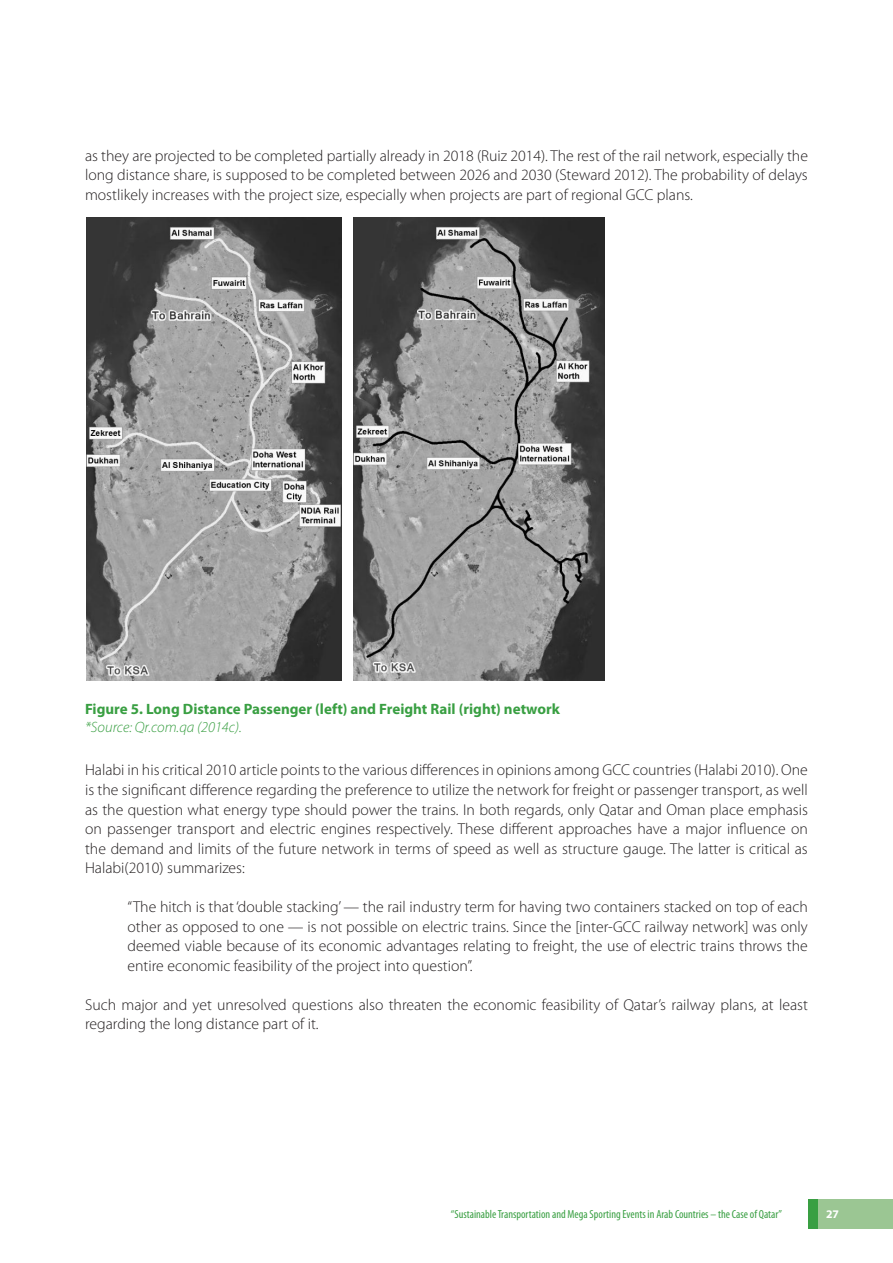
<style>
.page{position:relative;width:893px;height:1263px;background:#fff}
.page>*{position:absolute;margin:0;border:0;box-sizing:border-box;transform-origin:0 0}
.Body_Inside{font:300 15.75px/19.5px "Myriad Pro";color:#231f20;text-align:justify}
.table_title{font:700 15px/18px "Myriad Pro";color:#399f42}
.t1{font:13.95px/24.5px "Cambria";color:#000}
.t2{font:condensed 11.7px "Myriad Pro";color:#399f42}
.t3{font:700 11.7px "Myriad Pro";color:#fff}
.s1{font-weight:300;font-style:italic}
</style>
<div class="page">
<div style="left:808px;top:1199px;width:60px;height:30px;background:#399f42"></div>
<div style="left:818px;top:1199px;width:75px;height:30px;background:#9bc693"></div>
<img style="left:87px;top:217px;width:254px;height:464px">
<img style="left:354px;top:217px;width:251px;height:464px">
<p class="t1" style="left:87px;top:139px;width:158px">part of regional GCC plans.</p>
<p class="t1" style="left:87px;top:188px;width:429px">Figure 5. Long Distance Passenger (left) and Freight Rail (right) network</p>
<p class="Body_Inside" style="left:85px;top:146px;width:724px">as they are projected to be completed partially already in 2018 (Ruiz 2014). The rest of the rail network, especially the long distance share, is supposed to be completed between 2026 and 2030 (Steward 2012). The probability of delays mostlikely increases with the project size, especially when projects are part of regional GCC plans.</p>
<p class="table_title" style="left:85px;top:700px;width:476px">Figure 5. Long Distance Passenger (left) and Freight Rail (right) network <span class="s1">*Source: Qr.com.qa (2014c).</span></p>
<p class="Body_Inside" style="left:85px;top:761px;width:724px">Halabi in his critical 2010 article points to the various differences in opinions among GCC countries (Halabi 2010). One is the significant difference regarding the preference to utilize the network for freight or passenger transport, as well as the question what energy type should power the trains. In both regards, only Qatar and Oman place emphasis on passenger transport and electric engines respectively. These different approaches have a major influence on the demand and limits of the future network in terms of speed as well as structure gauge. The latter is critical as Halabi(2010) summarizes:</p>
<p class="Body_Inside" style="left:128px;top:897px;width:682px">“The hitch is that ‘double stacking’ — the rail industry term for having two containers stacked on top of each other as opposed to one — is not possible on electric trains. Since the [inter-GCC railway network] was only deemed viable because of its economic advantages relating to freight, the use of electric trains throws the entire economic feasibility of the project into question”.</p>
<p class="Body_Inside" style="left:85px;top:995px;width:724px">Such major and yet unresolved questions also threaten the economic feasibility of Qatar’s railway plans, at least regarding the long distance part of it.</p>
<p class="t1" style="left:87px;top:759px;width:573px">countries (Halabi 2010). One is the significant difference regarding the preference to utilize the network for freight or passenger transport, as well as the question what energy type should</p>
<p class="t2" style="left:451px;top:1207px;width:333px">“Sustainable Transportation and Mega Sporting Events in Arab Countries – the Case of Qatar”</p>
<p class="t3" style="left:826px;top:1207px;width:14px">27</p>
</div>
